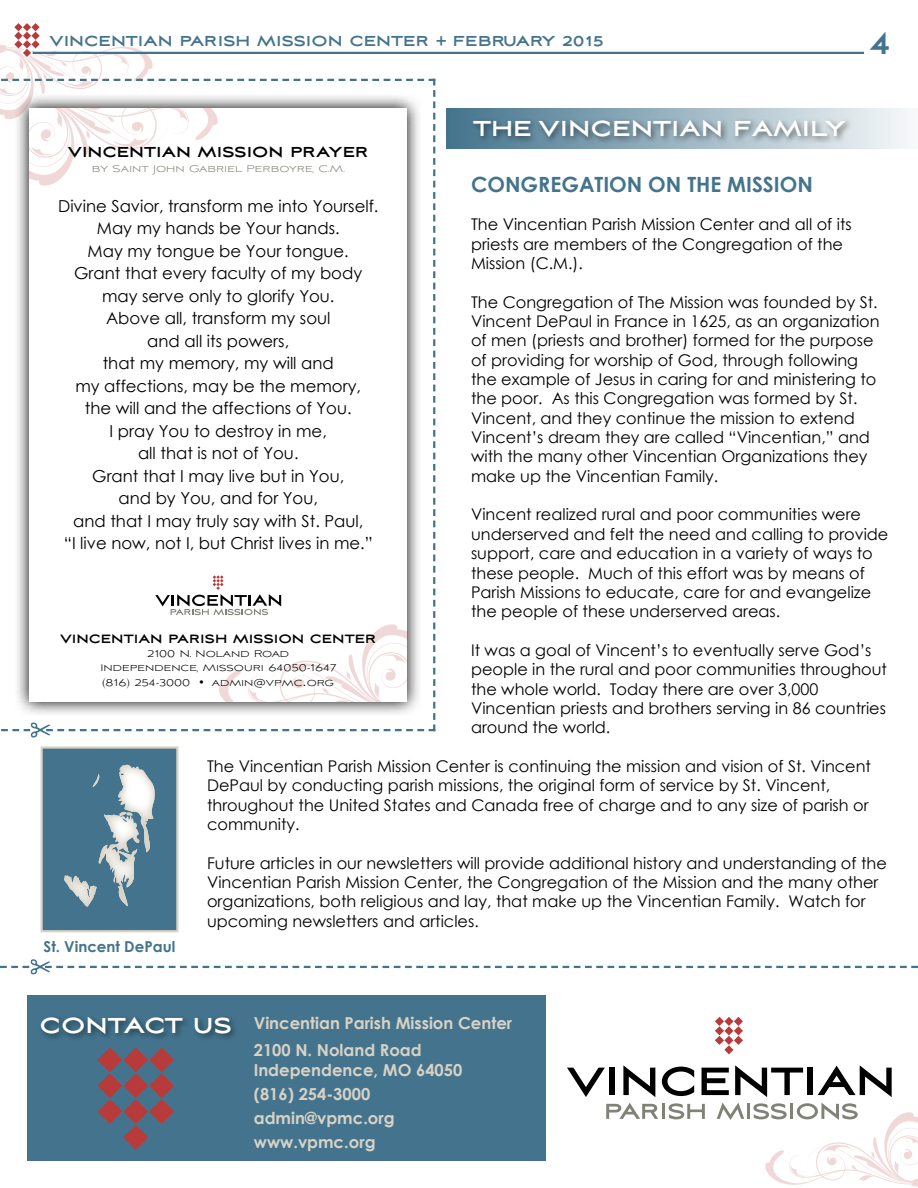
<style>
.page{position:relative;width:918px;height:1188px;background:#fff}
.page>*{position:absolute;margin:0;border:0;box-sizing:border-box;transform-origin:0 0}
.t1{font:700 36px "Aviano Sans";color:#44748d}
.t2{font:700 27px "Aviano Sans";color:#fff}
.t3{font:700 21px "Century Gothic";color:#44748d}
.t4{font:700 18px "Aviano Sans";color:#44748d}
.t5{font:700 18px "Aviano Sans";color:#000}
.t6{font:16.5px/22.5px "Century Gothic";color:#000;text-align:center}
.t7{font:700 16.5px/24px "Century Gothic";color:#d8d2c5}
.t8{font:16.2px/19.4px "Century Gothic";color:#000}
.t9{font:700 15px "Aviano Sans";color:#000}
.t10{font:700 15px "Century Gothic";color:#44748d}
.t11{font:300 12px/14.4px "Aviano Sans";color:#000;text-align:center}
.t12{font:300 12px "Aviano Sans";color:#818277}
.s1{font-size:18px}
</style>
<div class="page">
<hr style="left:30px;top:52px;width:834px;height:2px;background:#44748d">
<svg style="left:567px;top:1068px;width:38px;height:29px"></svg>
<div style="left:609px;top:1068px;width:6px;height:27px;background:#000"></div>
<svg style="left:623px;top:1065px;width:32px;height:32px"></svg>
<svg style="left:662px;top:1067px;width:32px;height:29px"></svg>
<svg style="left:702px;top:1068px;width:27px;height:27px"></svg>
<svg style="left:735px;top:1065px;width:68px;height:32px"></svg>
<div style="left:808px;top:1068px;width:5px;height:27px;background:#000"></div>
<svg style="left:818px;top:1065px;width:74px;height:32px"></svg>
<svg style="left:606px;top:1103px;width:52px;height:16px"></svg>
<hr style="left:662px;top:1104px;width:3px;height:15px;background:#818277">
<svg style="left:669px;top:1103px;width:36px;height:16px"></svg>
<svg style="left:717px;top:1103px;width:27px;height:17px"></svg>
<hr style="left:747px;top:1104px;width:3px;height:15px;background:#818277">
<svg style="left:753px;top:1103px;width:165px;height:84px"></svg>
<svg style="left:715px;top:1017px;width:28px;height:37px"></svg>
<div style="left:27px;top:995px;width:518px;height:166px;background:#44748d"></div>
<svg style="left:98px;top:1047px;width:76px;height:103px"></svg>
<div style="left:38px;top:1014px;width:201px;height:28px;background:#000;opacity:.5"></div>
<div style="left:446px;top:108px;width:472px;height:40px;background:linear-gradient(to right,#43738c,#f7f9fa)"></div>
<div style="left:470px;top:117px;width:383px;height:28px;background:#000;opacity:.5"></div>
<svg style="left:0;top:23px;width:435px;height:715px"></svg>
<svg style="left:0;top:959px;width:918px;height:16px"></svg>
<div style="left:42px;top:748px;width:135px;height:183px;background:#44748d"></div>
<div style="left:41px;top:746px;width:137px;height:186px;border:2px solid #d8d2c5"></div>
<svg style="left:64px;top:765px;width:91px;height:142px"></svg>
<svg style="left:125px;top:929px;width:23px;height:3px"></svg>
<p class="t4" style="left:50px;top:30px;width:556px">VINCENTIAN PARISH MISSION CENTER + FEBRUARY 2015</p>
<h1 class="t1" style="left:869px;top:22px;width:23px">4</h1>
<h2 class="t2" style="left:473px;top:112px;width:374px">THE VINCENTIAN FAMILY</h2>
<p class="t3" style="left:471px;top:168px;width:343px">CONGREGATION ON THE MISSION</p>
<p class="t8" style="left:471px;top:214px;width:382px">The Vincentian Parish Mission Center and all of its priests are members of the Congregation of the<br>Mission (C.M.).</p>
<p class="t8" style="left:471px;top:292px;width:410px">The Congregation of The Mission was founded by St.<br>Vincent DePaul in France in 1625, as an organization of men (priests and brother) formed for the purpose of providing for worship of God, through following the example of Jesus in caring for and ministering to the poor. As this Congregation was formed by St.<br>Vincent, and they continue the mission to extend Vincent’s dream they are called “Vincentian,” and with the many other Vincentian Organizations they make up the Vincentian Family.</p>
<p class="t8" style="left:471px;top:505px;width:419px">Vincent realized rural and poor communities were underserved and felt the need and calling to provide support, care and education in a variety of ways to these people. Much of this effort was by means of Parish Missions to educate, care for and evangelize the people of these underserved areas.</p>
<p class="t8" style="left:471px;top:640px;width:418px">It was a goal of Vincent’s to eventually serve God’s people in the rural and poor communities throughout the whole world. Today there are over 3,000<br>Vincentian priests and brothers serving in 86 countries around the world.</p>
<p class="t8" style="left:207px;top:756px;width:666px">The Vincentian Parish Mission Center is continuing the mission and vision of St. Vincent DePaul by conducting parish missions, the original form of service by St. Vincent, throughout the United States and Canada free of charge and to any size of parish or community.</p>
<p class="t8" style="left:207px;top:853px;width:681px">Future articles in our newsletters will provide additional history and understanding of the Vincentian Parish Mission Center, the Congregation of the Mission and the many other organizations, both religious and lay, that make up the Vincentian Family. Watch for upcoming newsletters and articles.</p>
<p class="t5" style="left:68px;top:141px;width:302px">VINCENTIAN MISSION PRAYER</p>
<p class="t12" style="left:92px;top:161px;width:255px">by Saint John Gabriel Perboyre, C.M.</p>
<p class="t6" style="left:58px;top:194px;width:322px">Divine Savior, transform me into Yourself.<br>May my hands be Your hands.<br>May my tongue be Your tongue.<br>Grant that every faculty of my body may serve only to glorify You.<br>Above all, transform my soul<br>and all its powers,<br>that my memory, my will and<br>my affections, may be the memory,<br>the will and the affections of You.<br>I pray You to destroy in me,<br>all that is not of You.<br>Grant that I may live but in You,<br>and by You, and for You,<br>and that I may truly say with St. Paul,<br>“I live now, not I, but Christ lives in me.”</p>
<p class="t9" style="left:60px;top:629px;width:318px">VINCENTIAN PARISH MISSION CENTER</p>
<p class="t11" style="left:100px;top:647px;width:237px">2100 N. Noland Road<br>Independence, Missouri 64050-1647 (816) 254-3000 • admin@vpmc<span class="s1">.</span>org</p>
<p class="t10" style="left:44px;top:935px;width:133px">St. Vincent DePaul</p>
<h2 class="t2" style="left:40px;top:1009px;width:194px">CONTACT US</h2>
<p class="t7" style="left:254px;top:1009px;width:260px;line-height:27px">Vincentian Parish Mission Center<br>2100 N. Noland Road</p>
<p class="t7" style="left:254px;top:1057px;width:210px">Independence, MO 64050 (816) 254-3000 admin@vpmc.org www.vpmc.org</p>
</div>
